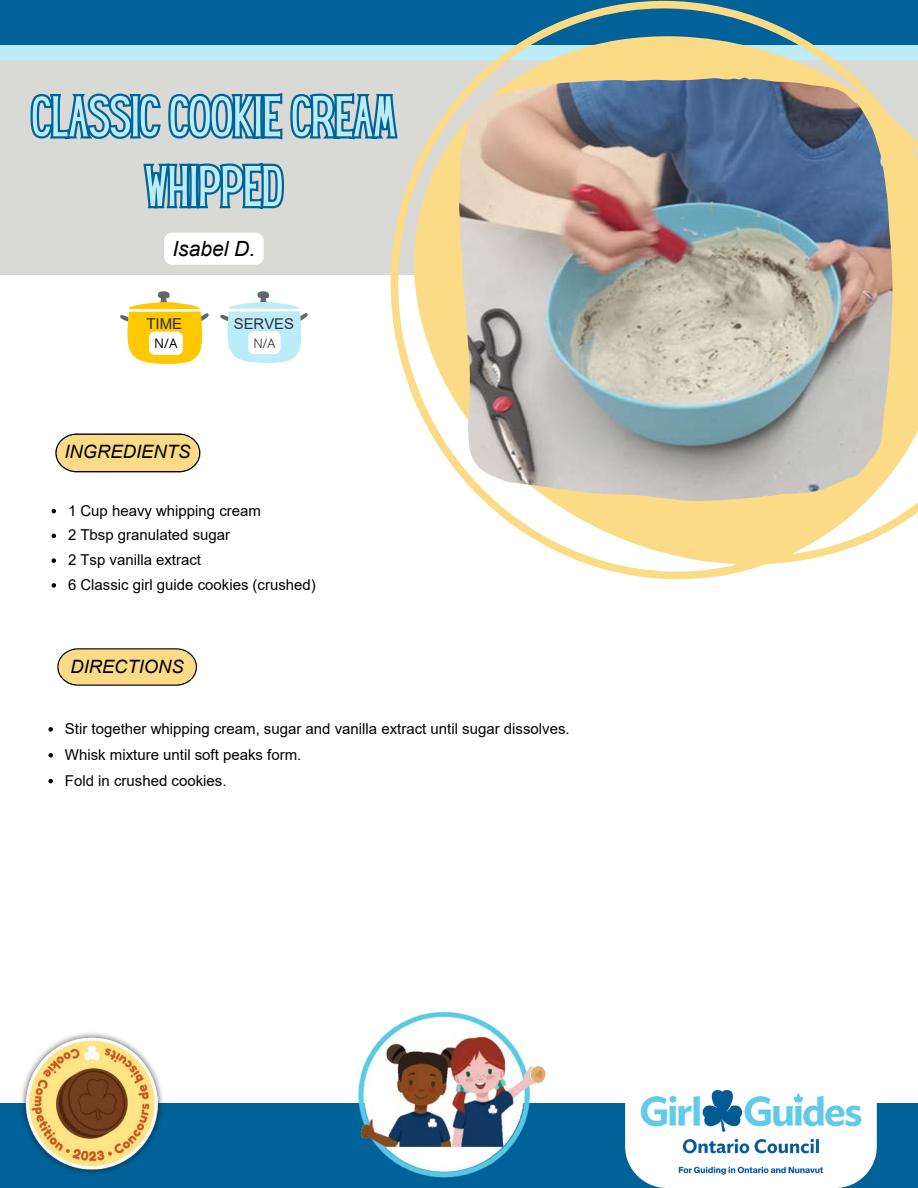
<style>
.page{position:relative;width:918px;height:1188px;background:#fff}
.page>*{position:absolute;margin:0;border:0;box-sizing:border-box;transform-origin:0 0}
.t1{font:50.1px/69.8px "Hey Gotcha";color:#bbecf7;text-align:center}
.t2{font:italic 21px "Arial";color:#000}
.t3{font:italic 18.45px "Arial";color:#000}
.t4{font:italic 18.3px "Arial";color:#000}
.t5{font:15px "Arial";color:#000}
.t6{font:15px "Arial";color:#29303a}
.t7{font:14.85px "Arial";color:#29303a}
.t8{font:13.2px "Open Sans";color:#000}
.t9{font:300 13.05px "Open Sans";color:#000}
</style>
<div class="page">
<div style="left:0;top:0;width:918px;height:45px;background:#006298"></div>
<div style="left:0;top:60px;width:918px;height:215px;background:#d9d9d6"></div>
<svg style="left:391px;top:0;width:527px;height:580px"></svg>
<div style="left:0;top:1103px;width:918px;height:85px;background:#006298"></div>
<svg style="left:57px;top:648px;width:140px;height:37px;background:#ecd188"></svg>
<svg style="left:48px;top:727px;width:5px;height:5px"></svg>
<svg style="left:48px;top:753px;width:5px;height:5px"></svg>
<svg style="left:48px;top:779px;width:5px;height:4px"></svg>
<img style="left:625px;top:1089px;width:252px;height:99px">
<svg style="left:55px;top:433px;width:146px;height:39px;background:#e9ce87"></svg>
<svg style="left:52px;top:509px;width:4px;height:4px"></svg>
<svg style="left:52px;top:534px;width:4px;height:4px"></svg>
<svg style="left:52px;top:558px;width:4px;height:5px"></svg>
<svg style="left:52px;top:583px;width:4px;height:5px"></svg>
<img style="left:459px;top:78px;width:433px;height:423px">
<img style="left:21px;top:1033px;width:142px;height:141px">
<svg style="left:28px;top:0;width:372px;height:306px"></svg>
<img style="left:358px;top:1011px;width:188px;height:167px">
<svg style="left:120px;top:30px;width:188px;height:334px"></svg>
<div style="left:248px;top:331px;width:33px;height:23px;background:#fff;border-radius:6px"></div>
<h3 class="t1" style="left:32px;top:86px;width:364px">CLASSIC COOKIE CREAM<br>WHIPPED</h3>
<p class="t2" style="left:172px;top:237px;width:84px">Isabel D.</p>
<p class="t6" style="left:146px;top:315px;width:37px">TIME</p>
<p class="t8" style="left:154px;top:334px;width:25px">N/A</p>
<p class="t3" style="left:64px;top:441px;width:127px">INGREDIENTS</p>
<p class="t7" style="left:234px;top:315px;width:62px">SERVES</p>
<p class="t9" style="left:254px;top:334px;width:23px">N/A</p>
<h3 class="t5" style="left:68px;top:502px;width:194px">1 Cup heavy whipping cream</h3>
<p class="t5" style="left:68px;top:527px;width:164px">2 Tbsp granulated sugar</p>
<p class="t5" style="left:68px;top:552px;width:135px">2 Tsp vanilla extract</p>
<p class="t5" style="left:68px;top:576px;width:249px">6 Classic girl guide cookies (crushed)</p>
<h2 class="t4" style="left:70px;top:656px;width:115px">DIRECTIONS</h2>
<p class="t5" style="left:65px;top:720px;width:506px">Stir together whipping cream, sugar and vanilla extract until sugar dissolves.</p>
<p class="t5" style="left:65px;top:746px;width:238px">Whisk mixture until soft peaks form.</p>
<h1 class="t5" style="left:65px;top:772px;width:163px">Fold in crushed cookies.</h1>
</div>
